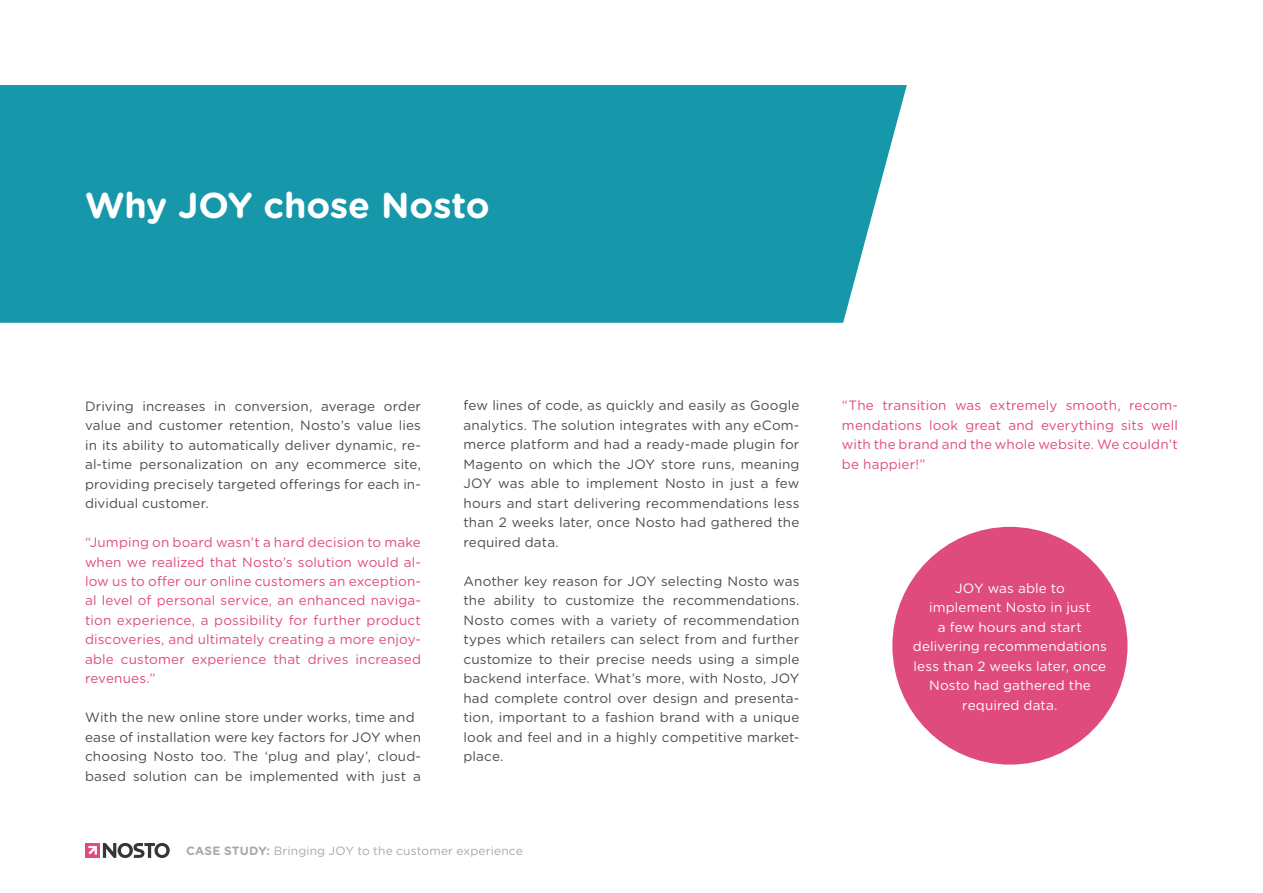
<style>
.page{position:relative;width:1263px;height:893px;background:#fff}
.page>*{position:absolute;margin:0;border:0;box-sizing:border-box;transform-origin:0 0}
.t1{font:700 36px "Gotham Rounded";letter-spacing:-.005em;color:#fff}
.t2{font:13.5px/19.5px "Gotham Rounded";letter-spacing:.01em;color:#4b4c4d;text-align:justify}
.t3{font:13.5px/19.5px "Gotham Rounded";letter-spacing:.01em;color:#e04b7d;text-align:justify}
.t4{font:13.5px/19.5px "Gotham Rounded";letter-spacing:.01em;color:#fff;text-align:center}
.t5{font:12px "Gotham Rounded";letter-spacing:.01em;color:#a8a9ad}
.s1{font-weight:700}
</style>
<div class="page">
<div style="left:85px;top:843px;width:15px;height:15px;background:#e04b7d"></div>
<svg style="left:103px;top:843px;width:67px;height:15px"></svg>
<svg style="left:88px;top:846px;width:9px;height:9px"></svg>
<div style="left:0;top:85px;width:907px;height:238px;background:#1697aa"></div>
<div style="left:892px;top:527px;width:235px;height:238px;background:#e04b7d;border-radius:50%"></div>
<h1 class="t1" style="left:85px;top:179px;width:406px">Why JOY chose Nosto</h1>
<p class="t2" style="left:85px;top:395px;width:337px">Driving increases in conversion, average order value and customer retention, Nosto’s value lies in its ability to automatically deliver dynamic, re&shy;al-time personalization on any ecommerce site, providing precisely targeted offerings for each in&shy;dividual customer.</p>
<p class="t3" style="left:85px;top:532px;width:337px">“Jumping on board wasn’t a hard decision to make when we realized that Nosto’s solution would al&shy;low us to offer our online customers an exception&shy;al level of personal service, an enhanced naviga&shy;tion experience, a possibility for further product discoveries, and ultimately creating a more enjoy&shy;able customer experience that drives increased revenues.”</p>
<p class="t2" style="left:85px;top:707px;width:337px;text-align:left">With the new online store under works, time and ease of installation were key factors for JOY when choosing Nosto too. The ‘plug and play’, cloud&shy;based solution can be implemented with just a</p>
<p class="t2" style="left:463px;top:395px;width:337px">few lines of code, as quickly and easily as Google analytics. The solution integrates with any eCom&shy;merce platform and had a ready-made plugin for Magento on which the JOY store runs, meaning JOY was able to implement Nosto in just a few hours and start delivering recommendations less than 2 weeks later, once Nosto had gathered the required data.</p>
<p class="t2" style="left:463px;top:571px;width:337px">Another key reason for JOY selecting Nosto was the ability to customize the recommendations.<br>Nosto comes with a variety of recommendation types which retailers can select from and further customize to their precise needs using a simple backend interface. What’s more, with Nosto, JOY had complete control over design and presenta&shy;tion, important to a fashion brand with a unique look and feel and in a highly competitive market&shy;place.</p>
<p class="t5" style="left:186px;top:843px;width:338px"><span class="s1">CASE STUDY:</span> Bringing JOY to the customer experience</p>
<p class="t3" style="left:842px;top:395px;width:337px">“The transition was extremely smooth, recom&shy;mendations look great and everything sits well with the brand and the whole website. We couldn’t be happier!”</p>
<p class="t4" style="left:913px;top:577px;width:196px">JOY was able to<br>implement Nosto in just<br>a few hours and start delivering recommendations less than 2 weeks later, once<br>Nosto had gathered the required data.</p>
</div>
